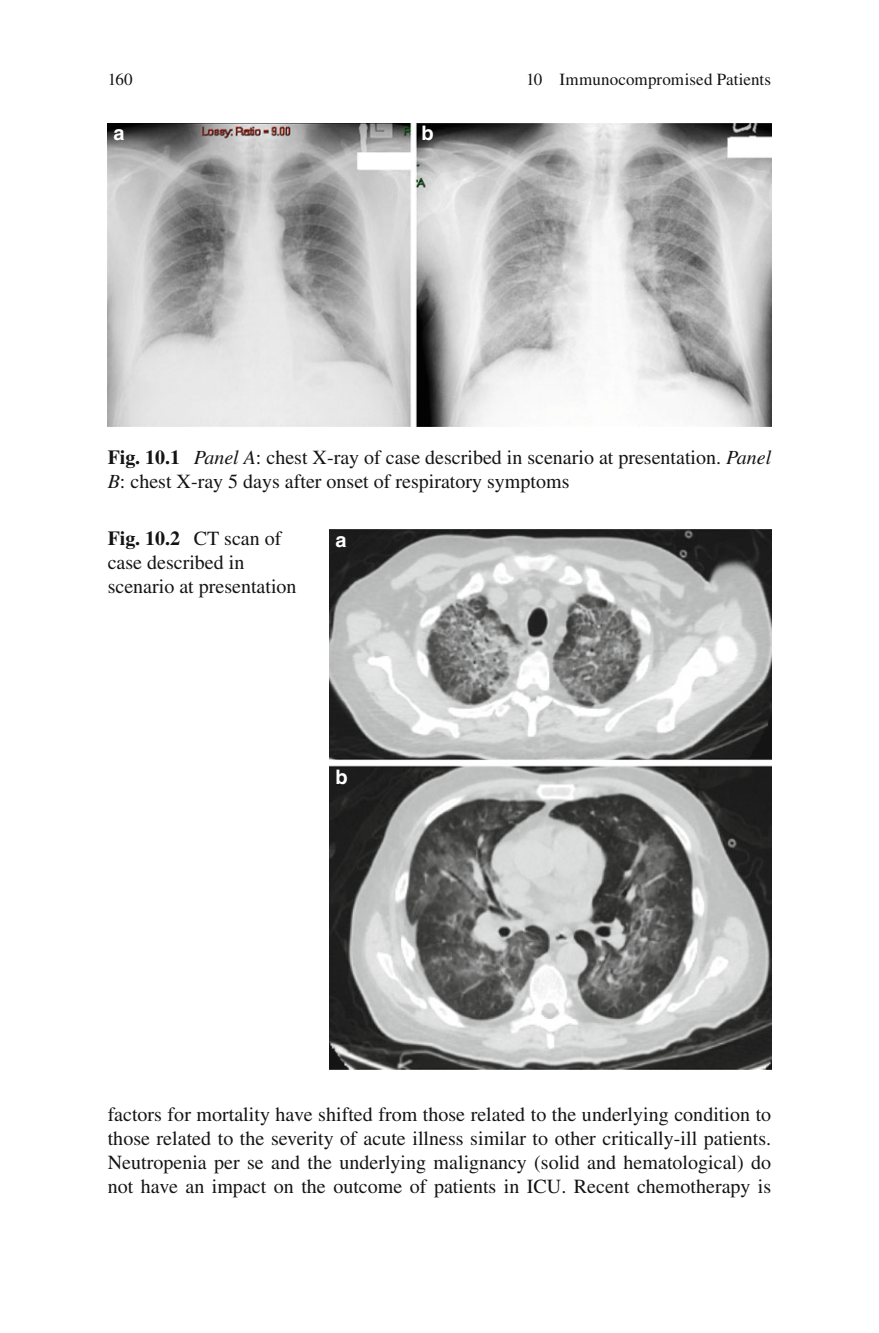
<style>
.page{position:relative;width:879px;height:1333px;background:#fff}
.page>*{position:absolute;margin:0;border:0;box-sizing:border-box;transform-origin:0 0}
.t1{font:20px/24px "Times";color:#131413}
.t2{font:700 20px "Helvetica";color:#fff}
.t3{font:17px "Times";letter-spacing:.005em;color:#131413}
.s1{font-weight:700}
.s2{font-style:italic}
</style>
<div class="page">
<img style="left:108px;top:123px;width:663px;height:303px">
<img style="left:329px;top:529px;width:442px;height:539px">
<p class="t3" style="left:108px;top:73px;width:26px">160</p>
<p class="t3" style="left:526px;top:73px;width:247px">10 Immunocompromised Patients</p>
<p class="t2" style="left:114px;top:125px;width:13px">a</p>
<p class="t2" style="left:421px;top:125px;width:14px">b</p>
<p class="t1" style="left:108px;top:447px;width:665px"><span class="s1">Fig. 10.1</span> <span class="s2">Panel A</span> : chest X-ray of case described in scenario at presentation. <span class="s2">Panel<br>B</span> : chest X-ray 5 days after onset of respiratory symptoms</p>
<p class="t1" style="left:108px;top:528px;width:190px"><span class="s1">Fig. 10.2</span> CT scan of case described in scenario at presentation</p>
<p class="t2" style="left:335px;top:532px;width:13px">a</p>
<p class="t2" style="left:335px;top:769px;width:14px">b</p>
<p class="t1" style="left:108px;top:1103px;width:665px;text-align:justify">factors for mortality have shifted from those related to the underlying condition to those related to the severity of acute illness similar to other critically-ill patients.<br>Neutropenia per se and the underlying malignancy (solid and hematological) do not have an impact on the outcome of patients in ICU. Recent chemotherapy is</p>
</div>
